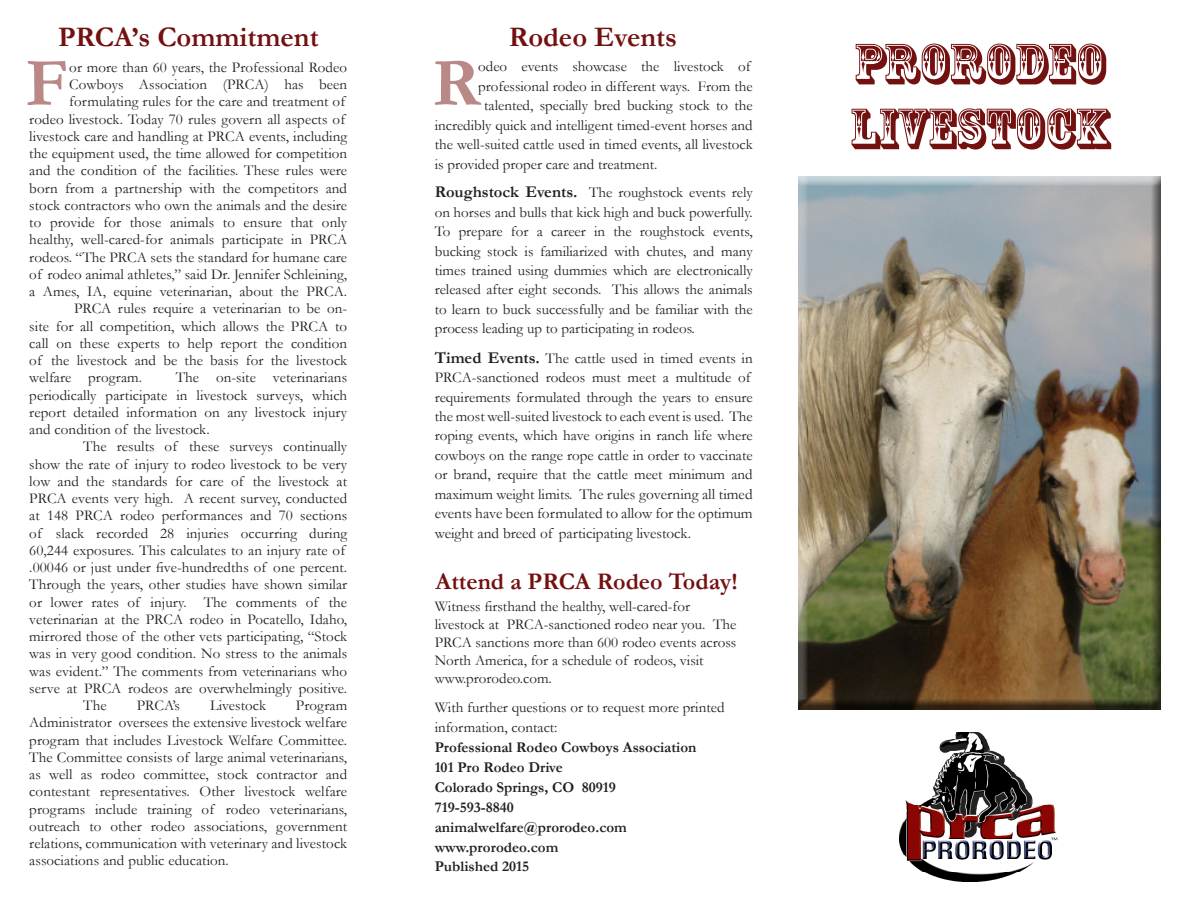
<style>
.page{position:relative;width:1188px;height:918px;background:#fff}
.page>*{position:absolute;margin:0;border:0;box-sizing:border-box;transform-origin:0 0}
.t1{font:54px/64.8px "Rosewood Std";color:#731110}
.t2{font:700 28.5px "Garamond";color:#731110}
.t3{font:700 24px "Garamond";color:#731110}
.t4{font:15.3px/19.5px "Garamond";color:#231f20;text-align:justify}
.t5{font:15px/19.5px "Garamond";letter-spacing:.005em;color:#231f20;text-align:justify}
.t6{font:700 15px/20px "Garamond";color:#231f20}
.s1{font-weight:700;font-size:16.5px}
.s2{font-size:15px}
.s3{font-weight:400}
</style>
<div class="page">
<div style="left:797px;top:176px;width:366px;height:534px;background:#231f20;opacity:.75"></div>
<svg style="left:28px;top:61px;width:38px;height:44px"></svg>
<svg style="left:435px;top:61px;width:46px;height:44px"></svg>
<img style="left:899px;top:732px;width:159px;height:150px">
<p class="t2" style="left:58px;top:17px;width:262px">PRCA’s Commitment</p>
<p class="t5" style="left:69px;top:57px;width:279px">or more than 60 years, the Professional Rodeo</p>
<p class="t5" style="left:69px;top:74px;width:279px">Cowboys Association (PRCA) has been</p>
<p class="t5" style="left:69px;top:91px;width:277px">formulating rules for the care and treatment of</p>
<p class="t5" style="left:29px;top:109px;width:317px">rodeo livestock. Today 70 rules govern all aspects of</p>
<p class="t5" style="left:29px;top:126px;width:319px">livestock care and handling at PRCA events, including</p>
<p class="t5" style="left:29px;top:143px;width:319px">the equipment used, the time allowed for competition</p>
<p class="t5" style="left:29px;top:160px;width:319px">and the condition of the facilities. These rules were</p>
<p class="t5" style="left:29px;top:178px;width:319px">born from a partnership with the competitors and</p>
<p class="t5" style="left:29px;top:195px;width:319px">stock contractors who own the animals and the desire</p>
<p class="t5" style="left:29px;top:212px;width:319px">to provide for those animals to ensure that only</p>
<p class="t5" style="left:29px;top:229px;width:319px">healthy, well-cared-for animals participate in PRCA</p>
<p class="t5" style="left:29px;top:247px;width:319px">rodeos. “The PRCA sets the standard for humane care</p>
<p class="t5" style="left:29px;top:264px;width:319px">of rodeo animal athletes,” said Dr. Jennifer Schleining,</p>
<p class="t5" style="left:29px;top:281px;width:319px">a Ames, IA, equine veterinarian, about the PRCA.</p>
<p class="t5" style="left:74px;top:298px;width:275px">PRCA rules require a veterinarian to be on-</p>
<p class="t5" style="left:29px;top:316px;width:319px">site for all competition, which allows the PRCA to</p>
<p class="t5" style="left:29px;top:333px;width:319px">call on these experts to help report the condition</p>
<p class="t5" style="left:29px;top:350px;width:319px">of the livestock and be the basis for the livestock</p>
<p class="t5" style="left:29px;top:367px;width:114px">welfare program.</p>
<p class="t5" style="left:176px;top:367px;width:173px">The on-site veterinarians</p>
<p class="t5" style="left:29px;top:385px;width:319px">periodically participate in livestock surveys, which</p>
<p class="t5" style="left:29px;top:402px;width:319px">report detailed information on any livestock injury</p>
<p class="t5" style="left:29px;top:419px;width:182px">and condition of the livestock.</p>
<p class="t5" style="left:83px;top:436px;width:265px">The results of these surveys continually</p>
<p class="t5" style="left:29px;top:454px;width:319px">show the rate of injury to rodeo livestock to be very</p>
<p class="t5" style="left:29px;top:471px;width:319px">low and the standards for care of the livestock at</p>
<p class="t5" style="left:29px;top:488px;width:319px">PRCA events very high. A recent survey, conducted</p>
<p class="t5" style="left:29px;top:505px;width:319px">at 148 PRCA rodeo performances and 70 sections</p>
<p class="t5" style="left:29px;top:523px;width:319px">of slack recorded 28 injuries occurring during</p>
<p class="t5" style="left:29px;top:540px;width:317px">60,244 exposures. This calculates to an injury rate of</p>
<p class="t5" style="left:29px;top:557px;width:319px">.00046 or just under five-hundredths of one percent.</p>
<p class="t5" style="left:29px;top:574px;width:319px">Through the years, other studies have shown similar</p>
<p class="t5" style="left:29px;top:592px;width:319px">or lower rates of injury. The comments of the</p>
<p class="t5" style="left:29px;top:609px;width:319px">veterinarian at the PRCA rodeo in Pocatello, Idaho,</p>
<p class="t5" style="left:29px;top:626px;width:319px">mirrored those of the other vets participating, “Stock</p>
<p class="t5" style="left:29px;top:643px;width:319px">was in very good condition. No stress to the animals</p>
<p class="t5" style="left:29px;top:661px;width:319px">was evident.” The comments from veterinarians who</p>
<p class="t5" style="left:29px;top:678px;width:319px">serve at PRCA rodeos are overwhelmingly positive.</p>
<p class="t5" style="left:83px;top:695px;width:25px">The</p>
<p class="t5" style="left:137px;top:695px;width:45px">PRCA’s</p>
<p class="t5" style="left:210px;top:695px;width:58px">Livestock</p>
<p class="t5" style="left:29px;top:696px;width:319px;line-height:17.2px;text-indent:267px">Program Administrator oversees the extensive livestock welfare program that includes Livestock Welfare Committee.<br>The Committee consists of large animal veterinarians, as well as rodeo committee, stock contractor and contestant representatives. Other livestock welfare programs include training of rodeo veterinarians, outreach to other rodeo associations, government relations, communication with veterinary and livestock associations and public education.</p>
<p class="t2" style="left:509px;top:17px;width:170px">Rodeo Events</p>
<p class="t5" style="left:478px;top:56px;width:274px">odeo events showcase the livestock of</p>
<p class="t5" style="left:478px;top:76px;width:276px">professional rodeo in different ways. From the</p>
<p class="t5" style="left:484px;top:95px;width:270px">talented, specially bred bucking stock to the</p>
<p class="t5" style="left:435px;top:115px;width:320px">incredibly quick and intelligent timed-event horses and</p>
<p class="t5" style="left:435px;top:134px;width:320px">the well-suited cattle used in timed events, all livestock</p>
<p class="t5" style="left:435px;top:154px;width:224px">is provided proper care and treatment.</p>
<p class="t5" style="left:435px;top:182px;width:320px"><span class="s1">Roughstock Events.</span> The roughstock events rely on horses and bulls that kick high and buck powerfully.<br>To prepare for a career in the roughstock events, bucking stock is familiarized with chutes, and many times trained using dummies which are electronically released after eight seconds. This allows the animals to learn to buck successfully and be familiar with the process leading up to participating in rodeos.</p>
<p class="t5" style="left:435px;top:348px;width:320px;text-align:left"><span class="s1">Timed Events.</span> The cattle used in timed events in PRCA-sanctioned rodeos must meet a multitude of requirements formulated through the years to ensure the most well-suited livestock to each event is used. The roping events, which have origins in ranch life where cowboys on the range rope cattle in order to vaccinate or brand, require that the cattle meet minimum and</p>
<p class="t4" style="left:435px;top:484px;width:319px"><span class="s2">maximum weight limits.</span> The rules governing all timed events have been formulated to allow for the optimum weight and breed of participating livestock.</p>
<p class="t3" style="left:436px;top:565px;width:304px">Attend a PRCA Rodeo Today!</p>
<p class="t5" style="left:435px;top:597px;width:303px;line-height:18px;text-align:left">Witness firsthand the healthy, well-cared-for livestock at PRCA-sanctioned rodeo near you. The PRCA sanctions more than 600 rodeo events across North America, for a schedule of rodeos, visit www.prorodeo.com.</p>
<p class="t6" style="left:435px;top:697px;width:291px"><span class="s3">With further questions or to request more printed information, contact:<br></span>Professional Rodeo Cowboys Association<br>101 Pro Rodeo Drive<br>Colorado Springs, CO 80919<br>719-593-8840<br>animalwelfare@prorodeo.com www.prorodeo.com<br>Published 2015</p>
<p class="t1" style="left:850px;top:31px;width:261px">PRORODEO<br>LIVESTOCK</p>
</div>
